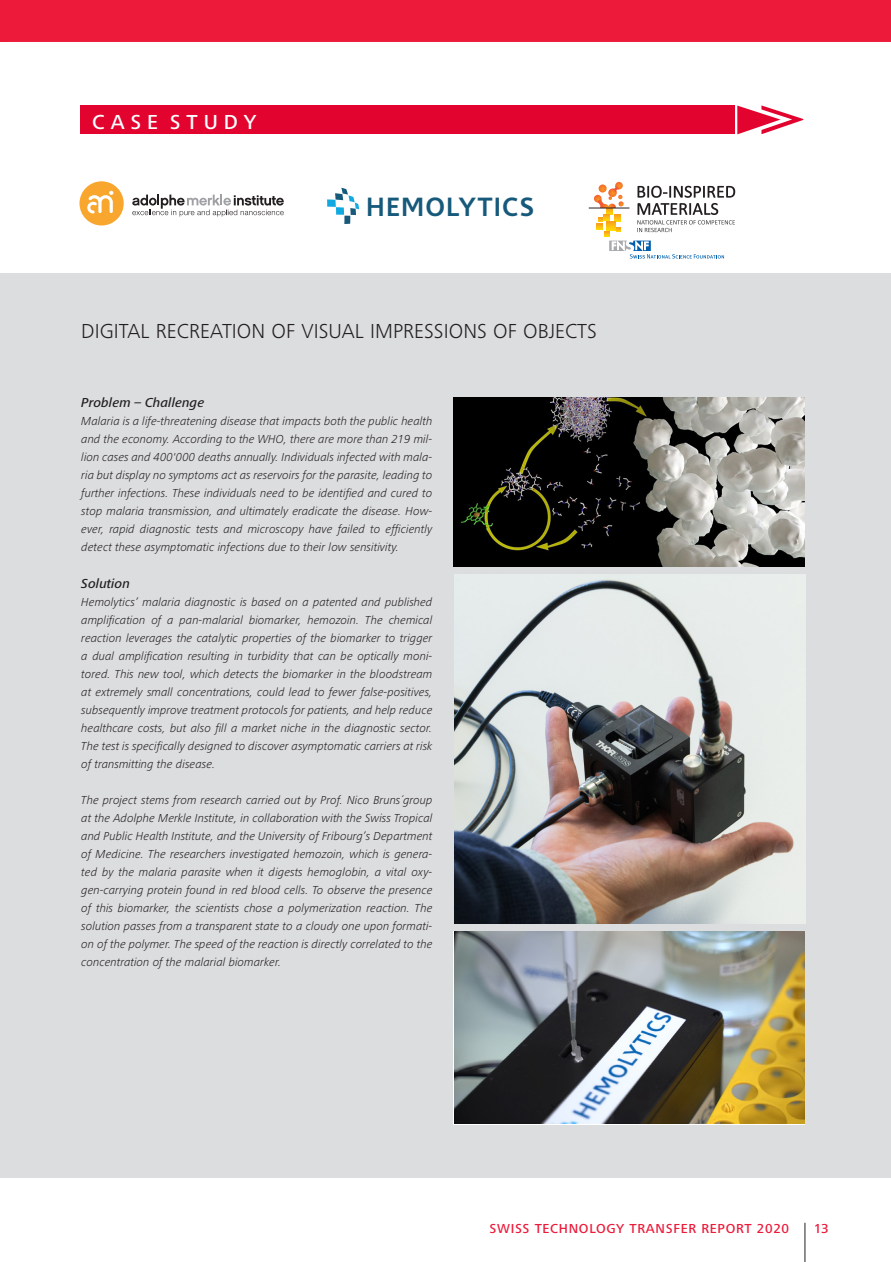
<style>
.page{position:relative;width:891px;height:1262px;background:#fff}
.page>*{position:absolute;margin:0;border:0;box-sizing:border-box;transform-origin:0 0}
.t1{font:700 26.85px "Corisande";letter-spacing:.045em;color:#16597a}
._20__BoxTitel{font:300 21px "Frutiger Next Pro";color:#231f20}
.t2{font:500 21px "Frutiger Next Pro";color:#fff}
.t3{font:500 13.5px "Frutiger Next Pro";letter-spacing:.05em;color:#ed1a3a}
.CASE_Titel{font:italic 500 13.5px "Frutiger Next Pro";letter-spacing:.005em;color:#231f20}
.CASE_Lauftext{font:italic 300 12px/18px "Frutiger Next Pro";color:#231f20;text-align:justify}
</style>
<div class="page">
<div style="left:0;top:274px;width:890px;height:903px;background:#dcdddf"></div>
<svg style="left:737px;top:105px;width:66px;height:29px"></svg>
<div style="left:80px;top:105px;width:654px;height:29px;background:#e2042e"></div>
<img style="left:453px;top:397px;width:351px;height:169px">
<img style="left:454px;top:574px;width:350px;height:349px">
<img style="left:454px;top:931px;width:350px;height:192px">
<hr style="left:804px;top:1222px;width:1px;height:39px;background:#231f20">
<div style="left:79px;top:181px;width:45px;height:44px;background:#f9a62e;border-radius:50%"></div>
<svg style="left:132px;top:194px;width:152px;height:22px"></svg>
<svg style="left:87px;top:191px;width:26px;height:22px"></svg>
<div style="left:327px;top:199px;width:8px;height:8px;background:#11a9df"></div>
<div style="left:344px;top:215px;width:6px;height:9px;background:#16597a"></div>
<svg style="left:335px;top:188px;width:24px;height:27px"></svg>
<div style="left:336px;top:207px;width:8px;height:8px;background:#11a9df"></div>
<hr style="left:588px;top:208px;width:41px;height:1px;background:#231f20">
<svg style="left:593px;top:182px;width:142px;height:76px"></svg>
<div style="left:0;top:0;width:891px;height:42px;background:#ed1a3a"></div>
<p class="t2" style="left:92px;top:109px;width:165px">C A S E S T U D Y</p>
<p class="t1" style="left:366px;top:191px;width:170px">HEMOLYTICS</p>
<p class="_20__BoxTitel" style="left:81px;top:319px;width:517px">DIGITAL RECREATION OF VISUAL IMPRESSIONS OF OBJECTS</p>
<p class="CASE_Titel" style="left:81px;top:394px;width:124px">Problem – Challenge</p>
<p class="CASE_Lauftext" style="left:81px;top:412px;width:352px">Malaria is a life-threatening disease that impacts both the public health and the economy. According to the WHO, there are more than 219 mil&shy;lion cases and 400'000 deaths annually. Individuals infected with mala&shy;ria but display no symptoms act as reservoirs for the parasite, leading to further infections. These individuals need to be identified and cured to stop malaria transmission, and ultimately eradicate the disease. How&shy;ever, rapid diagnostic tests and microscopy have failed to efficiently detect these asymptomatic infections due to their low sensitivity.</p>
<p class="CASE_Titel" style="left:81px;top:575px;width:50px">Solution</p>
<p class="CASE_Lauftext" style="left:81px;top:592px;width:352px">Hemolytics’ malaria diagnostic is based on a patented and published amplification of a pan-malarial biomarker, hemozoin. The chemical reaction leverages the catalytic properties of the biomarker to trigger a dual amplification resulting in turbidity that can be optically moni&shy;tored. This new tool, which detects the biomarker in the bloodstream at extremely small concentrations, could lead to fewer false-positives, subsequently improve treatment protocols for patients, and help reduce healthcare costs, but also fill a market niche in the diagnostic sector.<br>The test is specifically designed to discover asymptomatic carriers at risk of transmitting the disease.</p>
<p class="CASE_Lauftext" style="left:81px;top:790px;width:352px">The project stems from research carried out by Prof. Nico Bruns´group at the Adolphe Merkle Institute, in collaboration with the Swiss Tropical and Public Health Institute, and the University of Fribourg’s Department of Medicine. The researchers investigated hemozoin, which is genera&shy;ted by the malaria parasite when it digests hemoglobin, a vital oxy&shy;gen-carrying protein found in red blood cells. To observe the presence of this biomarker, the scientists chose a polymerization reaction. The solution passes from a transparent state to a cloudy one upon formati&shy;on of the polymer. The speed of the reaction is directly correlated to the concentration of the malarial biomarker.</p>
<p class="t3" style="left:489px;top:1219px;width:301px">SWISS TECHNOLOGY TRANSFER REPORT 2020</p>
<p class="t3" style="left:813px;top:1219px;width:17px">13</p>
</div>
